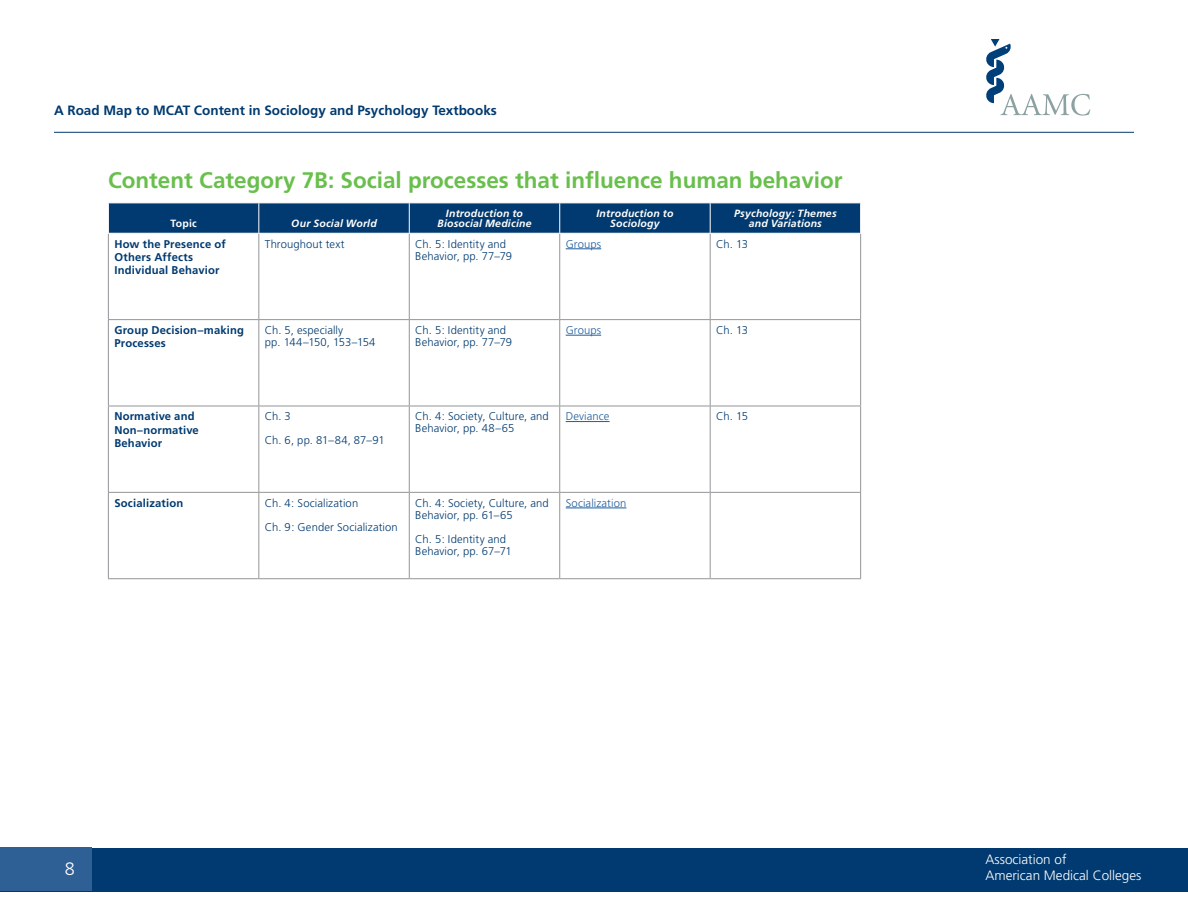
<style>
.page{position:relative;width:1188px;height:918px;background:#fff}
.page>*{position:absolute;margin:0;border:0;box-sizing:border-box;transform-origin:0 0}
.t1{font:700 22.5px "Frutiger";color:#68bf4b}
.t2{font:300 18px "Frutiger";color:#fff}
.t3{font:700 13.5px "Frutiger";color:#003a70}
.t4{font:300 13.5px/16.2px "Frutiger";color:#fff}
.t5{font:300 11.25px/12px "Frutiger";letter-spacing:.01em;color:#003a70}
.t6{font:700 11.25px/13.2px "Frutiger";letter-spacing:.015em;color:#003a70}
.t7{font:300 11.25px "Frutiger";letter-spacing:.01em;color:#215e9e}
.t8{font:300 11.25px/24px "Frutiger";letter-spacing:-.02em;color:#003a70}
.t9{font:italic 700 10.5px/10.5px "Frutiger";letter-spacing:.015em;color:#fff;text-align:center}
.t10{font:700 10.5px "Frutiger";letter-spacing:.02em;color:#fff}
</style>
<div class="page">
<svg style="left:986px;top:39px;width:104px;height:77px"></svg>
<hr style="left:54px;top:132px;width:1080px;height:1px;background:#003a70">
<div style="left:0;top:848px;width:1188px;height:44px;background:#003a70"></div>
<div style="left:0;top:848px;width:92px;height:43px;background:#2e6095"></div>
<svg style="left:109px;top:203px;width:751px;height:30px;background:#053e73"></svg>
<hr style="left:108px;top:234px;width:1px;height:85px;background:#939598">
<hr style="left:258px;top:234px;width:1px;height:85px;background:#939598">
<hr style="left:409px;top:234px;width:1px;height:85px;background:#939598">
<hr style="left:559px;top:234px;width:1px;height:85px;background:#939598">
<hr style="left:710px;top:234px;width:1px;height:85px;background:#939598">
<hr style="left:860px;top:234px;width:1px;height:85px;background:#939598">
<hr style="left:108px;top:319px;width:151px;height:1px;background:#939598">
<hr style="left:108px;top:320px;width:1px;height:86px;background:#939598">
<hr style="left:259px;top:319px;width:150px;height:1px;background:#939598">
<hr style="left:258px;top:320px;width:1px;height:86px;background:#939598">
<hr style="left:409px;top:319px;width:151px;height:1px;background:#939598">
<hr style="left:409px;top:320px;width:1px;height:86px;background:#939598">
<hr style="left:560px;top:319px;width:150px;height:1px;background:#939598">
<hr style="left:559px;top:320px;width:1px;height:86px;background:#939598">
<hr style="left:710px;top:319px;width:151px;height:1px;background:#939598">
<hr style="left:710px;top:320px;width:1px;height:86px;background:#939598">
<hr style="left:860px;top:320px;width:1px;height:86px;background:#939598">
<hr style="left:108px;top:406px;width:151px;height:1px;background:#939598">
<hr style="left:108px;top:406px;width:1px;height:86px;background:#939598">
<hr style="left:259px;top:406px;width:150px;height:1px;background:#939598">
<hr style="left:258px;top:406px;width:1px;height:86px;background:#939598">
<hr style="left:409px;top:406px;width:151px;height:1px;background:#939598">
<hr style="left:409px;top:406px;width:1px;height:86px;background:#939598">
<hr style="left:560px;top:406px;width:150px;height:1px;background:#939598">
<hr style="left:559px;top:406px;width:1px;height:86px;background:#939598">
<hr style="left:710px;top:406px;width:151px;height:1px;background:#939598">
<hr style="left:710px;top:406px;width:1px;height:86px;background:#939598">
<hr style="left:860px;top:406px;width:1px;height:86px;background:#939598">
<hr style="left:108px;top:492px;width:151px;height:1px;background:#939598">
<hr style="left:108px;top:493px;width:1px;height:85px;background:#939598">
<hr style="left:259px;top:492px;width:150px;height:1px;background:#939598">
<hr style="left:258px;top:493px;width:1px;height:85px;background:#939598">
<hr style="left:409px;top:492px;width:151px;height:1px;background:#939598">
<hr style="left:409px;top:493px;width:1px;height:85px;background:#939598">
<hr style="left:560px;top:492px;width:150px;height:1px;background:#939598">
<hr style="left:559px;top:493px;width:1px;height:85px;background:#939598">
<hr style="left:710px;top:492px;width:151px;height:1px;background:#939598">
<hr style="left:710px;top:493px;width:1px;height:85px;background:#939598">
<hr style="left:860px;top:493px;width:1px;height:85px;background:#939598">
<hr style="left:108px;top:578px;width:151px;height:1px;background:#939598">
<hr style="left:259px;top:578px;width:150px;height:1px;background:#939598">
<hr style="left:409px;top:578px;width:151px;height:1px;background:#939598">
<hr style="left:560px;top:578px;width:150px;height:1px;background:#939598">
<hr style="left:710px;top:578px;width:151px;height:1px;background:#939598">
<hr style="left:258px;top:203px;width:1px;height:30px;background:#fff">
<hr style="left:409px;top:203px;width:1px;height:30px;background:#fff">
<hr style="left:559px;top:203px;width:1px;height:30px;background:#fff">
<hr style="left:710px;top:203px;width:1px;height:30px;background:#fff">
<hr style="left:566px;top:249px;width:35px;height:1px;background:#215e9e">
<hr style="left:566px;top:335px;width:35px;height:1px;background:#215e9e">
<hr style="left:566px;top:421px;width:44px;height:1px;background:#215e9e">
<hr style="left:566px;top:508px;width:60px;height:1px;background:#215e9e">
<p class="t3" style="left:54px;top:102px;width:444px">A Road Map to MCAT Content in Sociology and Psychology Textbooks</p>
<h1 class="t1" style="left:108px;top:166px;width:736px">Content Category 7B: Social processes that influence human behavior</h1>
<p class="t10" style="left:170px;top:217px;width:28px">Topic</p>
<p class="t9" style="left:291px;top:218px;width:87px">Our Social World</p>
<p class="t9" style="left:437px;top:208px;width:96px">Introduction to<br>Biosocial Medicine</p>
<p class="t9" style="left:596px;top:208px;width:79px">Introduction to<br>Sociology</p>
<p class="t9" style="left:734px;top:208px;width:104px">Psychology: Themes and Variations</p>
<p class="t6" style="left:114px;top:237px;width:113px">How the Presence of<br>Others Affects<br>Individual Behavior</p>
<p class="t5" style="left:265px;top:238px;width:81px">Throughout text</p>
<p class="t5" style="left:415px;top:238px;width:98px">Ch. 5: Identity and<br>Behavior, pp. 77–79</p>
<p class="t7" style="left:566px;top:237px;width:37px">Groups</p>
<p class="t5" style="left:716px;top:238px;width:33px">Ch. 13</p>
<p class="t6" style="left:114px;top:324px;width:131px">Group Decision–making<br>Processes</p>
<p class="t5" style="left:265px;top:324px;width:112px">Ch. 5, especially<br>pp. 144–150, 153–154</p>
<p class="t5" style="left:415px;top:324px;width:98px">Ch. 5: Identity and<br>Behavior, pp. 77–79</p>
<p class="t7" style="left:566px;top:324px;width:37px">Groups</p>
<p class="t5" style="left:716px;top:324px;width:33px">Ch. 13</p>
<p class="t6" style="left:114px;top:410px;width:86px">Normative and<br>Non–normative<br>Behavior</p>
<p class="t8" style="left:265px;top:405px;width:121px">Ch. 3<br>Ch. 6, pp. 81–84, 87–91</p>
<p class="t5" style="left:415px;top:411px;width:135px">Ch. 4: Society, Culture, and<br>Behavior, pp. 48–65</p>
<p class="t7" style="left:566px;top:410px;width:45px">Deviance</p>
<p class="t5" style="left:716px;top:411px;width:33px">Ch. 15</p>
<p class="t6" style="left:114px;top:496px;width:70px">Socialization</p>
<p class="t5" style="left:265px;top:491px;width:135px;line-height:24px">Ch. 4: Socialization<br>Ch. 9: Gender Socialization</p>
<p class="t5" style="left:415px;top:497px;width:135px">Ch. 4: Society, Culture, and<br>Behavior, pp. 61–65</p>
<p class="t5" style="left:415px;top:533px;width:98px">Ch. 5: Identity and<br>Behavior, pp. 67–71</p>
<p class="t7" style="left:566px;top:497px;width:62px">Socialization</p>
<h2 class="t2" style="left:65px;top:859px;width:12px">8</h2>
<p class="t4" style="left:986px;top:852px;width:158px">Association of<br>American Medical Colleges</p>
</div>
